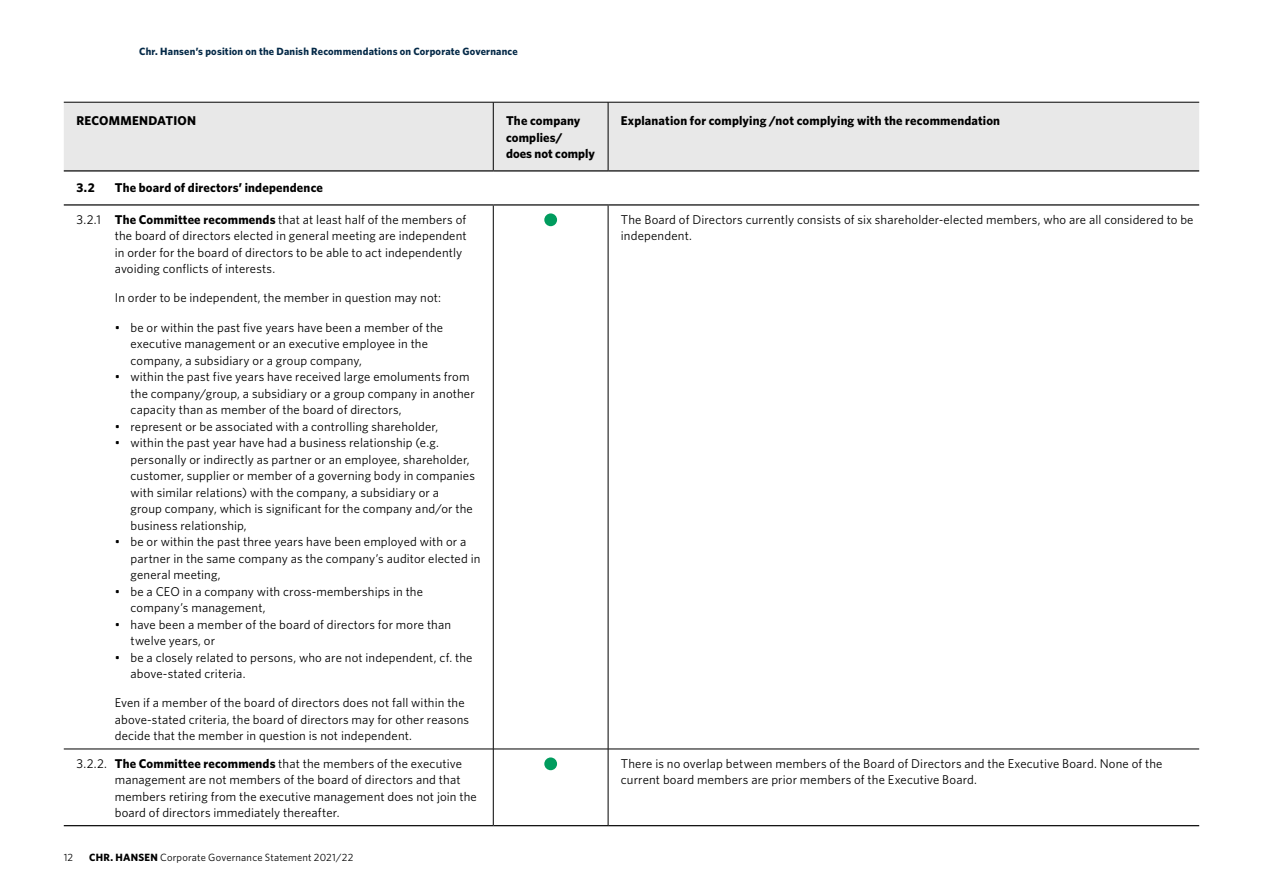
<style>
.page{position:relative;width:1263px;height:893px;background:#fff}
.page>*{position:absolute;margin:0;border:0;box-sizing:border-box;transform-origin:0 0}
.t1{font:12.75px/16.5px "Whitney";letter-spacing:.01em;color:#000}
.t2{font:700 12.75px/16.5px "Whitney";letter-spacing:.015em;color:#000}
.t3{font:700 10.5px "Whitney";letter-spacing:.02em;color:#042947}
.t4{font:10.5px "Whitney";letter-spacing:.02em;color:#000}
.s1{font-weight:700}
</style>
<div class="page">
<div style="left:64px;top:103px;width:1135px;height:67px;background:#e8e8e8"></div>
<hr style="left:64px;top:170px;width:429px;height:2px;background:#000">
<hr style="left:493px;top:170px;width:115px;height:2px;background:#000">
<hr style="left:608px;top:170px;width:591px;height:2px;background:#000">
<hr style="left:64px;top:204px;width:429px;height:2px;background:#000">
<hr style="left:493px;top:204px;width:115px;height:2px;background:#000">
<hr style="left:608px;top:204px;width:591px;height:2px;background:#000">
<hr style="left:493px;top:102px;width:1px;height:68px;background:#000">
<hr style="left:608px;top:102px;width:1px;height:68px;background:#000">
<hr style="left:64px;top:102px;width:429px;height:1px;background:#000">
<hr style="left:493px;top:102px;width:115px;height:1px;background:#000">
<hr style="left:608px;top:102px;width:591px;height:1px;background:#000">
<hr style="left:493px;top:206px;width:1px;height:543px;background:#000">
<hr style="left:608px;top:206px;width:1px;height:543px;background:#000">
<hr style="left:493px;top:749px;width:1px;height:76px;background:#000">
<hr style="left:608px;top:749px;width:1px;height:76px;background:#000">
<hr style="left:64px;top:825px;width:429px;height:1px;background:#000">
<hr style="left:493px;top:825px;width:115px;height:1px;background:#000">
<hr style="left:608px;top:825px;width:591px;height:1px;background:#000">
<hr style="left:64px;top:749px;width:429px;height:1px;background:#000">
<hr style="left:493px;top:749px;width:115px;height:1px;background:#000">
<hr style="left:608px;top:749px;width:591px;height:1px;background:#000">
<div style="left:544px;top:213px;width:13px;height:13px;background:#009c5e;border-radius:50%"></div>
<div style="left:544px;top:757px;width:13px;height:13px;background:#009c5e;border-radius:50%"></div>
<p class="t3" style="left:139px;top:44px;width:380px">Chr. Hansen’s position on the Danish Recommendations on Corporate Governance</p>
<p class="t2" style="left:77px;top:112px;width:121px">RECOMMENDATION</p>
<p class="t2" style="left:506px;top:112px;width:90px">The company complies/<br>does not comply</p>
<p class="t2" style="left:621px;top:112px;width:381px">Explanation for complying /not complying with the recommendation</p>
<p class="t2" style="left:77px;top:179px;width:20px">3.2</p>
<p class="t2" style="left:115px;top:179px;width:210px">The board of directors’ independence</p>
<p class="t1" style="left:115px;top:211px;width:353px;text-indent:-38px">3.2.1 <span class="s1">The Committee recommends</span> that at least half of the members of the board of directors elected in general meeting are independent in order for the board of directors to be able to act independently avoiding conflicts of interests.</p>
<p class="t1" style="left:115px;top:289px;width:328px">In order to be independent, the member in question may not:</p>
<p class="t1" style="left:131px;top:319px;width:314px;text-indent:-16px">• be or within the past five years have been a member of the executive management or an executive employee in the company, a subsidiary or a group company,</p>
<p class="t1" style="left:131px;top:368px;width:346px;text-indent:-16px">• within the past five years have received large emoluments from the company/group, a subsidiary or a group company in another capacity than as member of the board of directors,</p>
<p class="t1" style="left:115px;top:418px;width:325px">• represent or be associated with a controlling shareholder,</p>
<p class="t1" style="left:131px;top:434px;width:346px;text-indent:-16px">• within the past year have had a business relationship (e.g. personally or indirectly as partner or an employee, shareholder, customer, supplier or member of a governing body in companies with similar relations) with the company, a subsidiary or a<br>group company, which is significant for the company and/or the business relationship,</p>
<p class="t1" style="left:131px;top:533px;width:351px;text-indent:-16px">• be or within the past three years have been employed with or a partner in the same company as the company’s auditor elected in general meeting,</p>
<p class="t1" style="left:131px;top:583px;width:294px;text-indent:-16px">• be a CEO in a company with cross-memberships in the company’s management,</p>
<p class="t1" style="left:131px;top:616px;width:322px;text-indent:-16px">• have been a member of the board of directors for more than twelve years, or</p>
<p class="t1" style="left:131px;top:649px;width:343px;text-indent:-16px">• be a closely related to persons, who are not independent, cf. the above-stated criteria.</p>
<p class="t1" style="left:115px;top:694px;width:356px">Even if a member of the board of directors does not fall within the above-stated criteria, the board of directors may for other reasons decide that the member in question is not independent.</p>
<p class="t1" style="left:621px;top:211px;width:574px">The Board of Directors currently consists of six shareholder-elected members, who are all considered to be independent.</p>
<p class="t1" style="left:115px;top:755px;width:364px;text-indent:-38px">3.2.2. <span class="s1">The Committee recommends</span> that the members of the executive management are not members of the board of directors and that members retiring from the executive management does not join the board of directors immediately thereafter.</p>
<p class="t1" style="left:621px;top:755px;width:543px">There is no overlap between members of the Board of Directors and the Executive Board. None of the current board members are prior members of the Executive Board.</p>
<p class="t4" style="left:64px;top:850px;width:11px">12</p>
<p class="t4" style="left:89px;top:850px;width:266px"><span class="s1">CHR. HANSEN</span> Corporate Governance Statement 2021/22</p>
</div>
